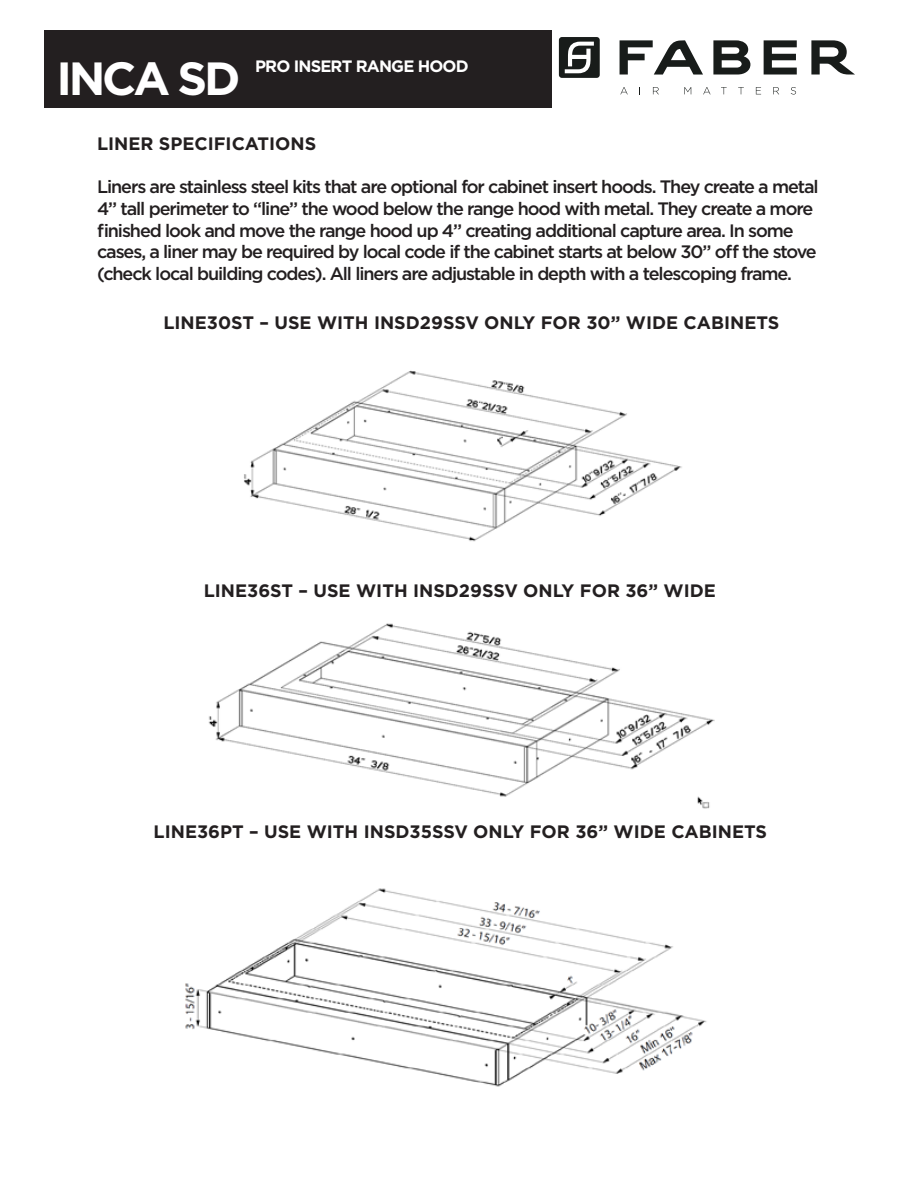
<style>
.page{position:relative;width:918px;height:1188px;background:#fff}
.page>*{position:absolute;margin:0;border:0;box-sizing:border-box;transform-origin:0 0}
.t1{font:700 46.5px "Gotham";letter-spacing:-.07em;color:#fff}
.t2{font:500 18px/21.6px "Gotham";letter-spacing:-.06em;color:#231f20}
.t3{font:700 18px "Gotham";color:#231f20}
.t4{font:700 16.5px "Gotham";letter-spacing:-.05em;color:#fff}
</style>
<div class="page">
<div style="left:45px;top:30px;width:507px;height:78px;background:#231f20"></div>
<svg style="left:713px;top:40px;width:37px;height:35px"></svg>
<svg style="left:764px;top:40px;width:33px;height:35px"></svg>
<svg style="left:811px;top:40px;width:44px;height:35px"></svg>
<svg style="left:620px;top:40px;width:83px;height:35px"></svg>
<svg style="left:620px;top:87px;width:8px;height:7px"></svg>
<svg style="left:653px;top:87px;width:6px;height:7px"></svg>
<svg style="left:684px;top:87px;width:7px;height:7px"></svg>
<svg style="left:703px;top:87px;width:8px;height:7px"></svg>
<svg style="left:721px;top:87px;width:6px;height:7px"></svg>
<svg style="left:738px;top:87px;width:6px;height:7px"></svg>
<svg style="left:756px;top:87px;width:5px;height:7px"></svg>
<svg style="left:773px;top:87px;width:6px;height:7px"></svg>
<svg style="left:791px;top:87px;width:5px;height:7px"></svg>
<svg style="left:559px;top:37px;width:41px;height:41px"></svg>
<img style="left:244px;top:370px;width:438px;height:172px">
<img style="left:208px;top:623px;width:507px;height:186px">
<img style="left:185px;top:888px;width:522px;height:199px">
<p class="t1" style="left:56px;top:47px;width:185px">INCA SD</p>
<p class="t4" style="left:255px;top:55px;width:215px">PRO INSERT RANGE HOOD</p>
<p class="t3" style="left:97px;top:132px;width:221px">LINER SPECIFICATIONS</p>
<p class="t2" style="left:97px;top:176px;width:723px">Liners are stainless steel kits that are optional for cabinet insert hoods. They create a metal 4” tall perimeter to “line” the wood below the range hood with metal. They create a more finished look and move the range hood up 4” creating additional capture area. In some cases, a liner may be required by local code if the cabinet starts at below 30” off the stove (check local building codes). All liners are adjustable in depth with a telescoping frame.</p>
<p class="t3" style="left:163px;top:311px;width:617px">LINE30ST – USE WITH INSD29SSV ONLY FOR 30” WIDE CABINETS</p>
<p class="t3" style="left:204px;top:578px;width:514px">LINE36ST – USE WITH INSD29SSV ONLY FOR 36” WIDE</p>
<p class="t3" style="left:154px;top:820px;width:615px">LINE36PT – USE WITH INSD35SSV ONLY FOR 36” WIDE CABINETS</p>
</div>
